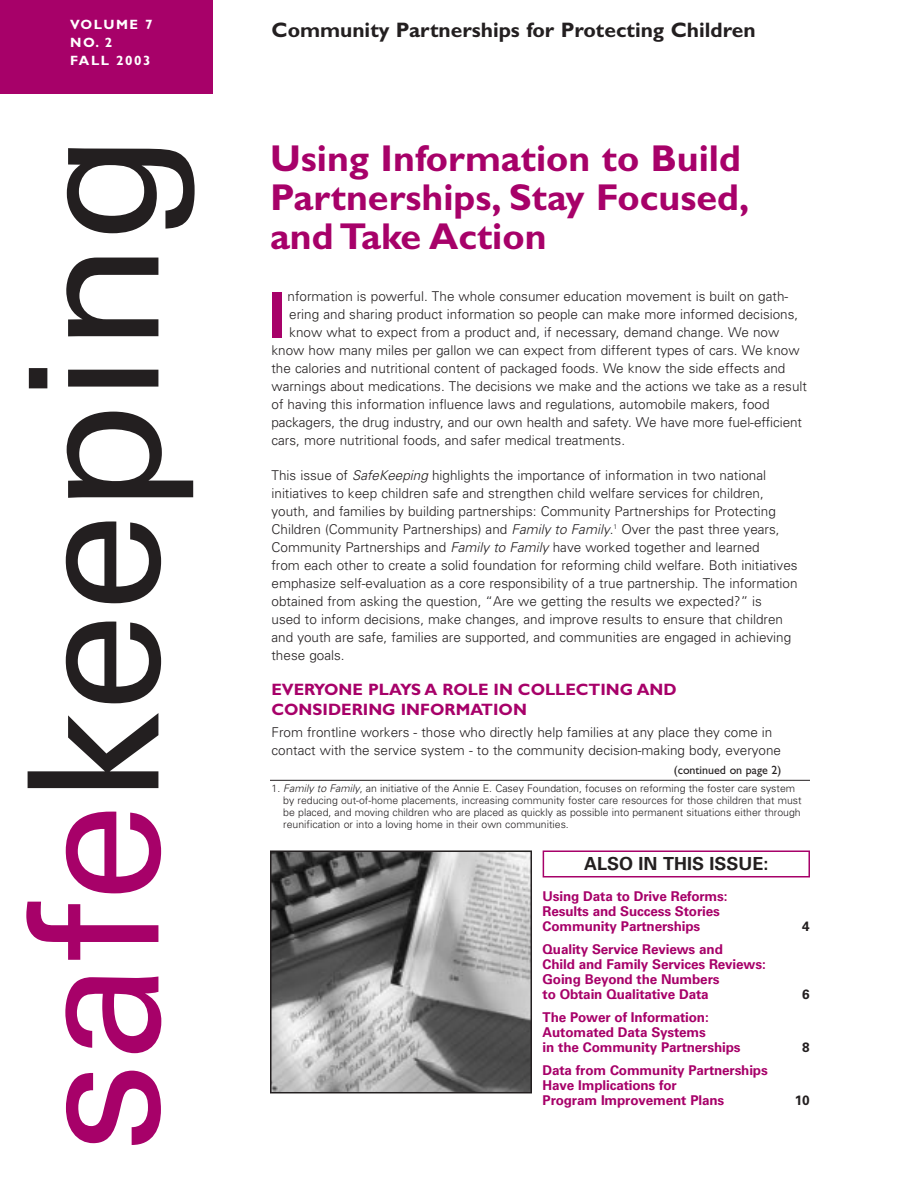
<style>
.page{position:relative;width:918px;height:1188px;background:#fff}
.page>*{position:absolute;margin:0;border:0;box-sizing:border-box;transform-origin:0 0}
.t1{font:180px "Univers";color:#231f20}
.t2{font:700 63.3px "Univers";color:#a70169}
.t3{font:700 37.5px/39px "Gill Sans";color:#a70169}
.t4{font:700 21px "Gill Sans";color:#231f20}
.t5{font:700 18px "Univers";color:#231f20}
.t6{font:700 16.5px/19.5px "Gill Sans";color:#a70169}
.t7{font:300 13.5px/18px "Univers";color:#231f20}
.t8{font:700 13.5px/15px "Univers";letter-spacing:-.01em;color:#a70169}
.t9{font:700 13.5px/18px "Gill Sans";letter-spacing:.11em;color:#fff}
.t10{font:700 13.5px "Univers";color:#231f20}
.t11{font:12px "Gill Sans";color:#231f20}
.t12{font:300 10.5px/12px "Univers";color:#231f20}
.s1{color:#a70169}
.s2{font-style:italic}
</style>
<div class="page">
<img style="left:273px;top:853px;width:256px;height:237px">
<div style="left:270px;top:850px;width:262px;height:243px;border:2px solid #231f20"></div>
<div style="left:0;top:0;width:212px;height:94px;background:#a70169"></div>
<div style="left:543px;top:850px;width:267px;height:28px;border:2px solid #a70169"></div>
<hr style="left:270px;top:780px;width:540px;height:1px;background:#231f20">
<p class="t9" style="left:70px;top:17px;width:84px">VOLUME 7<br>NO. 2<br>FALL 2003</p>
<h3 class="t4" style="left:272px;top:23px;width:486px">Community Partnerships for Protecting Children</h3>
<h1 class="t1" style="left:28px;top:1153px;width:1022px;rotate:-90deg"><span class="s1">safe</span>keeping</h1>
<h3 class="t3" style="left:270px;top:143px;width:481px">Using Information to Build<br>Partnerships, Stay Focused, and Take Action</h3>
<h2 class="t2" style="left:268px;top:292px;width:19px">I</h2>
<p class="t7" style="left:288px;top:289px;width:502px">nformation is powerful. The whole consumer education movement is built on gath-</p>
<p class="t7" style="left:289px;top:307px;width:510px">ering and sharing product information so people can make more informed decisions,</p>
<p class="t7" style="left:289px;top:325px;width:491px">know what to expect from a product and, if necessary, demand change. We now</p>
<p class="t7" style="left:272px;top:343px;width:530px">know how many miles per gallon we can expect from different types of cars. We know</p>
<p class="t7" style="left:272px;top:361px;width:515px">the calories and nutritional content of packaged foods. We know the side effects and</p>
<p class="t7" style="left:272px;top:379px;width:537px">warnings about medications. The decisions we make and the actions we take as a result</p>
<p class="t7" style="left:272px;top:397px;width:500px">of having this information influence laws and regulations, automobile makers, food</p>
<p class="t7" style="left:272px;top:415px;width:532px">packagers, the drug industry, and our own health and safety. We have more fuel-efficient</p>
<p class="t7" style="left:272px;top:433px;width:355px">cars, more nutritional foods, and safer medical treatments.</p>
<p class="t7" style="left:271px;top:467px;width:528px">This issue of <span class="s2">SafeKeeping</span> highlights the importance of information in two national initiatives to keep children safe and strengthen child welfare services for children, youth, and families by building partnerships: Community Partnerships for Protecting Children (Community Partnerships) and <span class="s2">Family to Family</span>.<sup>1</sup> Over the past three years, Community Partnerships and <span class="s2">Family to Family</span> have worked together and learned<br>from each other to create a solid foundation for reforming child welfare. Both initiatives emphasize self-evaluation as a core responsibility of a true partnership. The information obtained from asking the question, “Are we getting the results we expected?” is<br>used to inform decisions, make changes, and improve results to ensure that children and youth are safe, families are supported, and communities are engaged in achieving these goals.</p>
<p class="t6" style="left:272px;top:682px;width:407px">EVERYONE PLAYS A ROLE IN COLLECTING AND<br>CONSIDERING INFORMATION</p>
<p class="t7" style="left:272px;top:725px;width:511px">From frontline workers - those who directly help families at any place they come in contact with the service system - to the community decision-making body, everyone</p>
<p class="t11" style="left:674px;top:766px;width:109px">(continued on page 2)</p>
<p class="t12" style="left:283px;top:783px;width:520px;text-indent:-12px">1. <span class="s2">Family to Family</span>, an initiative of the Annie E. Casey Foundation, focuses on reforming the foster care system by reducing out-of-home placements, increasing community foster care resources for those children that must be placed, and moving children who are placed as quickly as possible into permanent situations either through reunification or into a loving home in their own communities.</p>
<h3 class="t5" style="left:584px;top:857px;width:186px">ALSO IN THIS ISSUE:</h3>
<p class="t8" style="left:543px;top:890px;width:186px">Using Data to Drive Reforms:<br>Results and Success Stories<br>Community Partnerships</p>
<p class="t10" style="left:802px;top:921px;width:9px">4</p>
<p class="t8" style="left:543px;top:943px;width:225px">Quality Service Reviews and<br>Child and Family Services Reviews:<br>Going Beyond the Numbers<br>to Obtain Qualitative Data</p>
<p class="t10" style="left:802px;top:989px;width:9px">6</p>
<p class="t8" style="left:543px;top:1011px;width:199px">The Power of Information:<br>Automated Data Systems<br>in the Community Partnerships</p>
<p class="t10" style="left:802px;top:1042px;width:9px">8</p>
<p class="t8" style="left:543px;top:1064px;width:227px">Data from Community Partnerships<br>Have Implications for<br>Program Improvement Plans</p>
<p class="t10" style="left:795px;top:1095px;width:16px">10</p>
</div>
